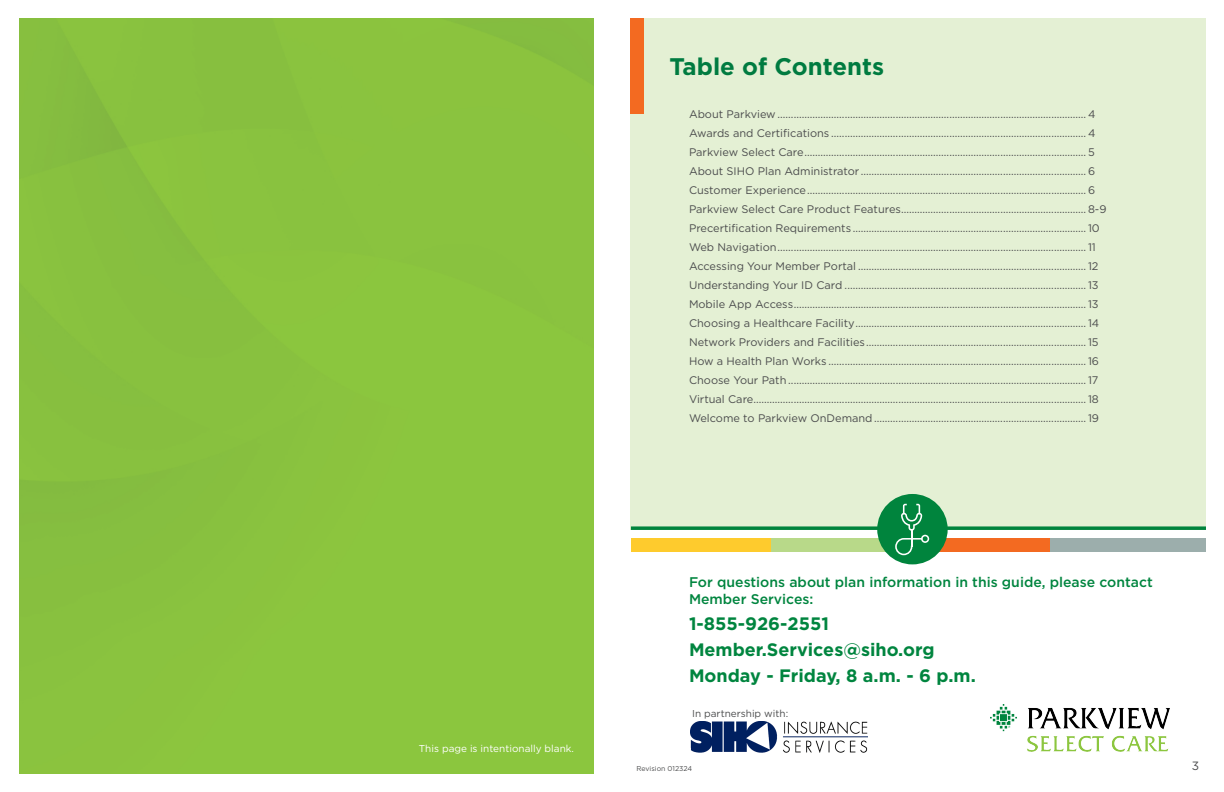
<style>
.page{position:relative;width:1224px;height:792px;background:#fff}
.page>*{position:absolute;margin:0;border:0;box-sizing:border-box;transform-origin:0 0}
.t1{font:700 24px "Gotham";color:#007b40}
.t2{font:700 18px "Gotham";color:#00853f}
.t3{font:500 14px/17px "Gotham";color:#00853f}
.t4{font:12px "Gotham";color:#4b4c4d}
.t5{font:11px "Gotham";color:#4b4c4d}
.t6{font:10px "Gotham";color:#fff}
.t7{font:10px "Gotham";color:#4b4c4d}
.t8{font:7px "Gotham";color:#4b4c4d}
</style>
<div class="page">
<div style="left:20px;top:18px;width:574px;height:756px;background:#8ac33f"></div>
<div style="left:631px;top:18px;width:575px;height:511px;background:#e4f0d4"></div>
<img style="left:991px;top:704px;width:179px;height:47px">
<img style="left:690px;top:722px;width:177px;height:30px">
<div style="left:630px;top:18px;width:13px;height:96px;background:#f36a21"></div>
<svg style="left:631px;top:526px;width:575px;height:4px;fill:#068741"></svg>
<div style="left:631px;top:538px;width:140px;height:13px;background:#fecb2d"></div>
<div style="left:771px;top:538px;width:140px;height:13px;background:#b8d989"></div>
<div style="left:911px;top:538px;width:140px;height:13px;background:#f36a21"></div>
<div style="left:1051px;top:538px;width:155px;height:13px;background:#9caeac"></div>
<div style="left:877px;top:494px;width:71px;height:70px;background:#00843d;border-radius:50%"></div>
<svg style="left:895px;top:504px;width:34px;height:51px"></svg>
<p class="t6" style="left:419px;top:742px;width:157px">This page is intentionally blank.</p>
<p class="t1" style="left:670px;top:51px;width:216px">Table of Contents</p>
<p class="t5" style="left:689px;top:107px;width:408px">About Parkview ................................................................................................................... 4</p>
<p class="t5" style="left:689px;top:126px;width:408px">Awards and Certifications ............................................................................................... 4</p>
<p class="t5" style="left:689px;top:145px;width:407px">Parkview Select Care......................................................................................................... 5</p>
<p class="t5" style="left:689px;top:164px;width:408px">About SIHO Plan Administrator .................................................................................... 6</p>
<p class="t5" style="left:689px;top:183px;width:408px">Customer Experience........................................................................................................ 6</p>
<p class="t5" style="left:689px;top:202px;width:419px">Parkview Select Care Product Features..................................................................... 8-9</p>
<p class="t5" style="left:689px;top:221px;width:412px">Precertification Requirements ....................................................................................... 10</p>
<p class="t5" style="left:689px;top:240px;width:408px">Web Navigation................................................................................................................... 11</p>
<p class="t5" style="left:689px;top:259px;width:411px">Accessing Your Member Portal ..................................................................................... 12</p>
<p class="t5" style="left:689px;top:278px;width:411px">Understanding Your ID Card .......................................................................................... 13</p>
<p class="t5" style="left:689px;top:297px;width:411px">Mobile App Access............................................................................................................. 13</p>
<p class="t5" style="left:689px;top:316px;width:412px">Choosing a Healthcare Facility...................................................................................... 14</p>
<p class="t5" style="left:689px;top:335px;width:411px">Network Providers and Facilities.................................................................................. 15</p>
<p class="t5" style="left:689px;top:354px;width:412px">How a Health Plan Works ................................................................................................ 16</p>
<p class="t5" style="left:689px;top:373px;width:411px">Choose Your Path ............................................................................................................... 17</p>
<p class="t5" style="left:689px;top:392px;width:411px">Virtual Care............................................................................................................................ 18</p>
<p class="t5" style="left:689px;top:411px;width:412px">Welcome to Parkview OnDemand............................................................................... 19</p>
<p class="t3" style="left:689px;top:573px;width:465px">For questions about plan information in this guide, please contact<br>Member Services:</p>
<p class="t2" style="left:689px;top:612px;width:142px">1-855-926-2551</p>
<p class="t2" style="left:689px;top:638px;width:247px">Member.Services@siho.org</p>
<p class="t2" style="left:689px;top:664px;width:288px">Monday - Friday, 8 a.m. - 6 p.m.</p>
<p class="t7" style="left:692px;top:707px;width:98px">In partnership with:</p>
<p class="t8" style="left:636px;top:764px;width:57px">Revision 012324</p>
<p class="t4" style="left:1192px;top:758px;width:9px">3</p>
</div>
